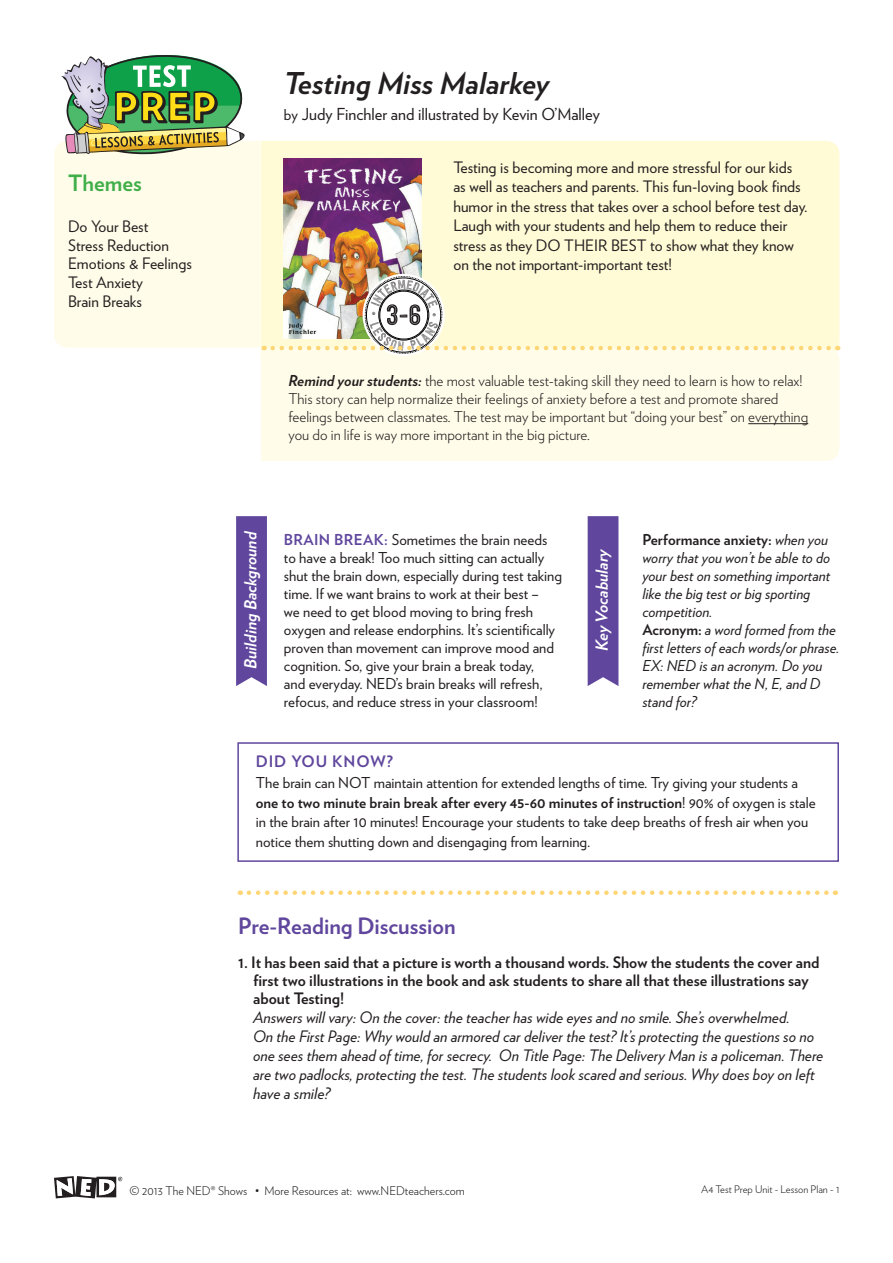
<style>
.page{position:relative;width:893px;height:1263px;background:#fff}
.page>*{position:absolute;margin:0;border:0;box-sizing:border-box;transform-origin:0 0}
.t1{font:italic 700 30px "Verlag";color:#231f20}
.t2{font:700 22.5px "Verlag";color:#60479d}
.t3{font:700 22.5px "Verlag";color:#40ae49}
.t4{font:italic 700 16.65px "Verlag";color:#fff}
.t5{font:16.5px "Verlag";color:#231f20}
.t6{font:15.75px/19.5px "Verlag";color:#231f20}
.t7{font:italic 15.75px/18.9px "Verlag";color:#231f20}
.t8{font:700 15.75px/18px "Verlag";color:#231f20}
.t9{font:700 15.75px "Verlag";letter-spacing:.05em;color:#60479d}
.t10{font:15px/18px "Verlag";color:#231f20}
.t11{font:300 15px/18px "Verlag";color:#231f20}
.t12{font:italic 15px/18px "Verlag";color:#231f20}
.t13{font:300 12px "Verlag";color:#231f20}
.t14{font:300 10.5px "Verlag";color:#231f20}
.s1{font-size:15px}
.s2{font-weight:700;font-style:italic}
.s3{font-weight:700;color:#60479d}
.s4{font-weight:700;font-style:normal}
.s5{font-weight:700}
</style>
<div class="page">
<div style="left:265px;top:141px;width:574px;height:206px;background:#fffbd6"></div>
<div style="left:261px;top:347px;width:578px;height:114px;background:#fffde9"></div>
<svg style="left:236px;top:516px;width:31px;height:170px;background:#654ca0"></svg>
<svg style="left:249px;top:890px;width:587px;height:5px"></svg>
<img style="left:284px;top:159px;width:138px;height:115px">
<div style="left:237px;top:742px;width:602px;height:120px;border:2px solid #60479d"></div>
<div style="left:588px;top:516px;width:30px;height:170px;background:#60479d"></div>
<hr style="left:748px;top:423px;width:60px;height:1px;background:#231f20">
<svg style="left:54px;top:1176px;width:69px;height:22px"></svg>
<svg style="left:54px;top:55px;width:211px;height:295px;background:#dbe5c7"></svg>
<svg style="left:273px;top:274px;width:565px;height:82px;background:#f1eccd"></svg>
<h2 class="t3" style="left:68px;top:165px;width:75px">Themes</h2>
<p class="t6" style="left:68px;top:216px;width:125px;line-height:18.9px">Do Your Best<br>Stress Reduction<br>Emotions &amp; Feelings<br>Test Anxiety<br>Brain Breaks</p>
<h1 class="t1" style="left:284px;top:60px;width:267px">Testing Miss Malarkey</h1>
<p class="t5" style="left:284px;top:102px;width:318px"><span class="s1">by</span> Judy Finchler and illustrated by Kevin O’Malley</p>
<p class="t6" style="left:453px;top:156px;width:356px">Testing is becoming more and more stressful for our kids as well as teachers and parents. This fun-loving book finds humor in the stress that takes over a school before test day.<br>Laugh with your students and help them to reduce their stress as they DO THEIR BEST to show what they know on the not important-important test!</p>
<p class="t11" style="left:288px;top:371px;width:521px"><span class="s2">Remind your students:</span> the most valuable test-taking skill they need to learn is how to relax!<br>This story can help normalize their feelings of anxiety before a test and promote shared feelings between classmates. The test may be important but “doing your best” on everything you do in life is way more important in the big picture.</p>
<p class="t4" style="left:237px;top:669px;width:139px;rotate:-90deg">Building Background</p>
<p class="t10" style="left:284px;top:529px;width:280px"><span class="s3">BRAIN BREAK:</span> Sometimes the brain needs to have a break! Too much sitting can actually shut the brain down, especially during test taking time. If we want brains to work at their best –<br>we need to get blood moving to bring fresh oxygen and release endorphins. It’s scientifically proven than movement can improve mood and cognition. So, give your brain a break today,<br>and everyday. NED’s brain breaks will refresh, refocus, and reduce stress in your classroom!</p>
<p class="t4" style="left:589px;top:651px;width:104px;rotate:-90deg">Key Vocabulary</p>
<p class="t12" style="left:642px;top:529px;width:199px"><span class="s4">Performance anxiety:</span> when you worry that you won’t be able to do your best on something important like the big test or big sporting competition.<br><span class="s4">Acronym:</span> a word formed from the first letters of each words/or phrase.<br>EX: NED is an acronym. Do you remember what the N, E, and D stand for?</p>
<p class="t9" style="left:256px;top:749px;width:139px">DID YOU KNOW?</p>
<p class="t10" style="left:256px;top:772px;width:561px;line-height:19.5px">The brain can NOT maintain attention for extended lengths of time. Try giving your students a <span class="s5">one to two minute brain break after every 45-60 minutes of instruction</span>! 90% of oxygen is stale in the brain after 10 minutes! Encourage your students to take deep breaths of fresh air when you notice them shutting down and disengaging from learning.</p>
<h2 class="t2" style="left:238px;top:908px;width:219px">Pre-Reading Discussion</h2>
<p class="t8" style="left:253px;top:953px;width:568px;text-indent:-15px">1. It has been said that a picture is worth a thousand words. Show the students the cover and first two illustrations in the book and ask students to share all that these illustrations say about Testing!</p>
<p class="t7" style="left:253px;top:1007px;width:572px">Answers will vary: On the cover: the teacher has wide eyes and no smile. She’s overwhelmed.<br>On the First Page: Why would an armored car deliver the test? It’s protecting the questions so no one sees them ahead of time, for secrecy. On Title Page: The Delivery Man is a policeman. There are two padlocks, protecting the test. The students look scared and serious. Why does boy on left have a smile?</p>
<p class="t13" style="left:130px;top:1182px;width:337px">© 2013 The NED® Shows • More Resources at: www.NEDteachers.com</p>
<p class="t14" style="left:701px;top:1182px;width:140px">A4 Test Prep Unit - Lesson Plan - 1</p>
</div>
